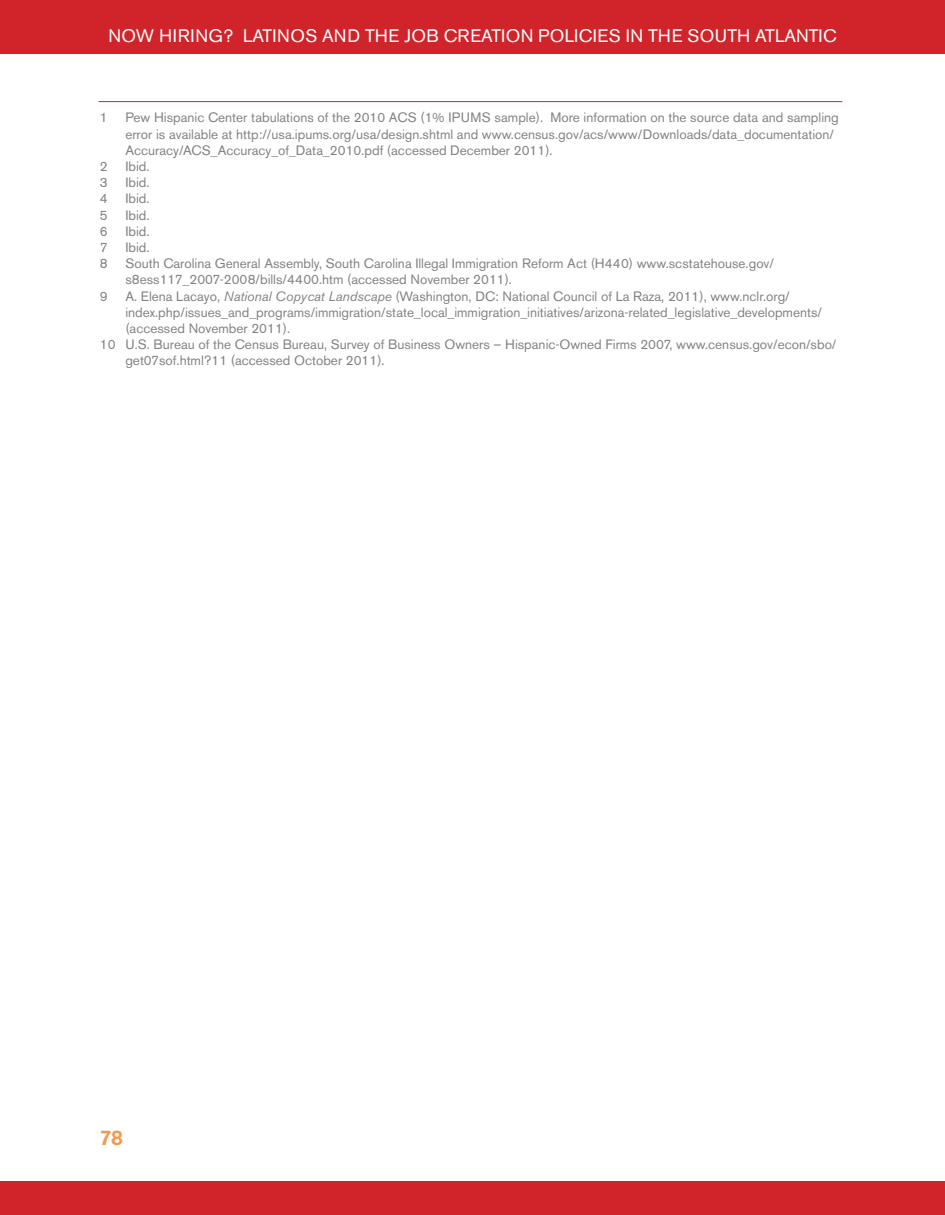
<style>
.page{position:relative;width:945px;height:1215px;background:#fff}
.page>*{position:absolute;margin:0;border:0;box-sizing:border-box;transform-origin:0 0}
.t1{font:500 21px "Akzidenz Grotesk BE";color:#f7974c}
.t2{font:18px "Akzidenz Grotesk BE";letter-spacing:.02em;color:#fff}
.t3{font:13.5px/16.2px "Akzidenz Grotesk BE";color:#808285}
.s1{font-style:italic}
</style>
<div class="page">
<div style="left:932px;top:1px;width:13px;height:53px;background:#d1232a"></div>
<div style="left:932px;top:1181px;width:13px;height:34px;background:#d1232a"></div>
<div style="left:1px;top:1px;width:931px;height:53px;background:#d1232a"></div>
<div style="left:0;top:1181px;width:932px;height:34px;background:#d1232a"></div>
<hr style="left:99px;top:101px;width:743px;height:1px;background:#d1232a">
<h2 class="t2" style="left:108px;top:25px;width:729px">Now Hiring? Latin os an d th e Job Creation Policies in th e South Atlantic</h2>
<p class="t3" style="left:100px;top:110px;width:9px">1</p>
<p class="t3" style="left:125px;top:110px;width:715px">Pew Hispanic Center tabulations of the 2010 ACS (1% IPUMS sample). More information on the source data and sampling error is available at http://usa.ipums.org/usa/design.shtml and www.census.gov/acs/www/Downloads/data_documentation/<br>Accuracy/ACS_Accuracy_of_Data_2010.pdf (accessed December 2011).</p>
<p class="t3" style="left:100px;top:158px;width:9px">2</p>
<p class="t3" style="left:125px;top:158px;width:26px">Ibid.</p>
<p class="t3" style="left:100px;top:174px;width:9px">3</p>
<p class="t3" style="left:125px;top:174px;width:26px">Ibid.</p>
<p class="t3" style="left:100px;top:191px;width:9px">4</p>
<p class="t3" style="left:125px;top:191px;width:26px">Ibid.</p>
<p class="t3" style="left:100px;top:207px;width:9px">5</p>
<p class="t3" style="left:125px;top:207px;width:26px">Ibid.</p>
<p class="t3" style="left:100px;top:223px;width:9px">6</p>
<p class="t3" style="left:125px;top:223px;width:26px">Ibid.</p>
<p class="t3" style="left:100px;top:239px;width:9px">7</p>
<p class="t3" style="left:125px;top:239px;width:26px">Ibid.</p>
<p class="t3" style="left:100px;top:255px;width:9px">8</p>
<p class="t3" style="left:125px;top:255px;width:650px">South Carolina General Assembly, South Carolina Illegal Immigration Reform Act (H440) www.scstatehouse.gov/ s8ess117_2007-2008/bills/4400.htm (accessed November 2011).</p>
<p class="t3" style="left:100px;top:288px;width:9px">9</p>
<p class="t3" style="left:125px;top:288px;width:666px">A. Elena Lacayo, <span class="s1">National Copycat Landscape</span> (Washington, DC: National Council of La Raza, 2011), www.nclr.org/</p>
<p class="t3" style="left:125px;top:304px;width:698px">index.php/issues_and_programs/immigration/state_local_immigration_initiatives/arizona-related_legislative_developments/</p>
<p class="t3" style="left:125px;top:320px;width:166px">(accessed November 2011).</p>
<p class="t3" style="left:100px;top:336px;width:738px">10 U.S. Bureau of the Census Bureau, Survey of Business Owners – Hispanic-Owned Firms 2007, www.census.gov/econ/sbo/</p>
<p class="t3" style="left:125px;top:353px;width:261px">get07sof.html?11 (accessed October 2011).</p>
<h1 class="t1" style="left:100px;top:1125px;width:25px">78</h1>
</div>
